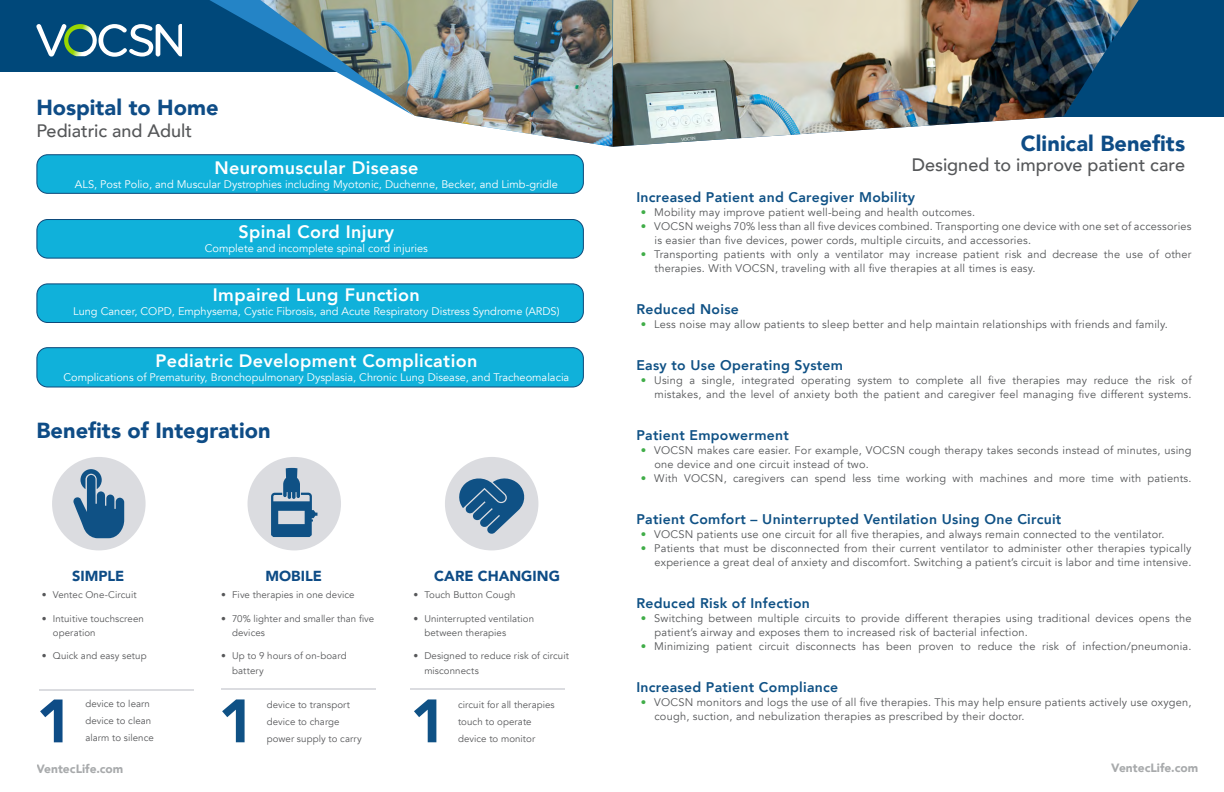
<style>
.page{position:relative;width:1224px;height:792px;background:#fff}
.page>*{position:absolute;margin:0;border:0;box-sizing:border-box;transform-origin:0 0}
.t1{font:900 60.5px "Avenir";color:#0f5185}
.t2{font:900 60.5px "Avenir";color:#0e4c86}
.t3{font:900 21.8px "Avenir";color:#0e4c86}
.t4{font:800 18px "Avenir";letter-spacing:.02em;color:#fff}
.t5{font:500 18px "Avenir";color:#555759}
.t6{font:900 14.5px "Avenir";color:#0e4c86}
.t7{font:800 14px "Avenir";letter-spacing:.02em;color:#0f5185}
.t8{font:900 12px "Avenir";letter-spacing:.005em;color:#a8aaac}
.t9{font:11px/14px "Avenir";letter-spacing:.02em;color:#555759}
.t10{font:11px "Avenir";color:#fff}
.t11{font:9.7px/14.5px "Avenir";letter-spacing:.01em;color:#57585a}
.s1{color:#41ad49}
</style>
<div class="page">
<div style="left:603px;top:0;width:621px;height:117px;background:#00487a"></div>
<div style="left:37px;top:155px;width:546px;height:38px;background:#10b1da;border-radius:11px"></div>
<div style="left:36px;top:154px;width:548px;height:40px;border:1px solid #0d497a;border-radius:11px"></div>
<div style="left:37px;top:220px;width:546px;height:38px;background:#10b1da;border-radius:11px"></div>
<div style="left:36px;top:219px;width:548px;height:40px;border:1px solid #0d497a;border-radius:11px"></div>
<div style="left:37px;top:284px;width:546px;height:39px;background:#10b1da;border-radius:11px"></div>
<div style="left:36px;top:283px;width:548px;height:40px;border:1px solid #0d497a;border-radius:11px"></div>
<div style="left:37px;top:348px;width:546px;height:39px;background:#10b1da;border-radius:11px"></div>
<div style="left:36px;top:347px;width:548px;height:40px;border:1px solid #0d497a;border-radius:11px"></div>
<div style="left:52px;top:457px;width:94px;height:93px;background:#dbdce0;border-radius:50%"></div>
<div style="left:248px;top:457px;width:93px;height:93px;background:#dbdce0;border-radius:50%"></div>
<div style="left:445px;top:457px;width:93px;height:93px;background:#dbdce0;border-radius:50%"></div>
<hr style="left:221px;top:689px;width:155px;height:1px;background:#dbdce0">
<hr style="left:39px;top:689px;width:155px;height:2px;background:#dbdce0">
<hr style="left:410px;top:689px;width:155px;height:1px;background:#dbdce0">
<svg style="left:459px;top:478px;width:66px;height:56px"></svg>
<svg style="left:271px;top:468px;width:46px;height:69px"></svg>
<svg style="left:73px;top:469px;width:51px;height:69px"></svg>
<div style="left:0;top:0;width:613px;height:72px;background:#00487a"></div>
<img style="left:613px;top:0;width:526px;height:147px">
<img style="left:414px;top:0;width:199px;height:147px">
<svg style="left:36px;top:24px;width:145px;height:32px"></svg>
<svg style="left:210px;top:0;width:204px;height:116px"></svg>
<h2 class="t3" style="left:36px;top:89px;width:184px">Hospital to Home</h2>
<h3 class="t5" style="left:36px;top:116px;width:157px">Pediatric and Adult</h3>
<h3 class="t4" style="left:214px;top:153px;width:206px">Neuromuscular Disease</h3>
<p class="t10" style="left:75px;top:177px;width:484px">ALS, Post Polio, and Muscular Dystrophies including Myotonic, Duchenne, Becker, and Limb-gridle</p>
<h3 class="t4" style="left:239px;top:218px;width:157px">Spinal Cord Injury</h3>
<p class="t10" style="left:205px;top:242px;width:225px">Complete and incomplete spinal cord injuries</p>
<h3 class="t4" style="left:213px;top:281px;width:208px">Impaired Lung Function</h3>
<p class="t10" style="left:73px;top:305px;width:488px">Lung Cancer, COPD, Emphysema, Cystic Fibrosis, and Acute Respiratory Distress Syndrome (ARDS)</p>
<h3 class="t4" style="left:155px;top:346px;width:323px">Pediatric Development Complication</h3>
<p class="t10" style="left:63px;top:370px;width:507px">Complications of Prematurity, Bronchopulmonary Dysplasia, Chronic Lung Disease, and Tracheomalacia</p>
<h2 class="t3" style="left:36px;top:412px;width:236px">Benefits of Integration</h2>
<h3 class="t6" style="left:72px;top:564px;width:53px">SIMPLE</h3>
<p class="t11" style="left:42px;top:588px;width:96px">• Ventec One-Circuit</p>
<p class="t11" style="left:53px;top:611px;width:93px;text-indent:-11px">• Intuitive touchscreen operation</p>
<p class="t11" style="left:42px;top:649px;width:106px">• Quick and easy setup</p>
<p class="t11" style="left:85px;top:696px;width:67px;line-height:16.9px">device to learn device to clean</p>
<h1 class="t2" style="left:36px;top:669px;width:37px">1</h1>
<p class="t11" style="left:85px;top:731px;width:70px">alarm to silence</p>
<h3 class="t6" style="left:266px;top:564px;width:58px">MOBILE</h3>
<p class="t11" style="left:221px;top:588px;width:135px">• Five therapies in one device</p>
<p class="t11" style="left:232px;top:611px;width:144px;text-indent:-11px">• 70% lighter and smaller than five devices</p>
<p class="t11" style="left:232px;top:649px;width:116px;text-indent:-11px">• Up to 9 hours of on-board battery</p>
<p class="t11" style="left:267px;top:696px;width:85px;line-height:16.9px">device to transport device to charge</p>
<h1 class="t1" style="left:218px;top:669px;width:37px">1</h1>
<p class="t11" style="left:267px;top:731px;width:97px">power supply to carry</p>
<h3 class="t6" style="left:434px;top:564px;width:127px">CARE CHANGING</h3>
<p class="t11" style="left:413px;top:588px;width:103px">• Touch Button Cough</p>
<p class="t11" style="left:424px;top:611px;width:111px;text-indent:-11px">• Uninterrupted ventilation between therapies</p>
<p class="t11" style="left:424px;top:649px;width:146px;text-indent:-11px">• Designed to reduce risk of circuit misconnects</p>
<p class="t11" style="left:458px;top:696px;width:98px;line-height:16.9px">circuit for all therapies touch to operate</p>
<h1 class="t1" style="left:410px;top:669px;width:37px">1</h1>
<p class="t11" style="left:458px;top:731px;width:79px">device to monitor</p>
<h2 class="t3" style="left:1021px;top:125px;width:166px">Clinical Benefits</h2>
<h3 class="t5" style="left:912px;top:150px;width:275px">Designed to improve patient care</h3>
<p class="t7" style="left:636px;top:186px;width:280px">Increased Patient and Caregiver Mobility</p>
<p class="t9" style="left:641px;top:205px;width:336px"><span class="s1">•</span> Mobility may improve patient well-being and health outcomes.</p>
<p class="t9" style="left:654px;top:219px;width:539px;text-indent:-13px"><span class="s1">•</span> VOCSN weighs 70% less than all five devices combined. Transporting one device with one set of accessories is easier than five devices, power cords, multiple circuits, and accessories.</p>
<p class="t9" style="left:654px;top:247px;width:539px;text-indent:-13px"><span class="s1">•</span> Transporting patients with only a ventilator may increase patient risk and decrease the use of other therapies. With VOCSN, traveling with all five therapies at all times is easy.</p>
<p class="t7" style="left:636px;top:298px;width:104px">Reduced Noise</p>
<p class="t9" style="left:641px;top:318px;width:528px"><span class="s1">•</span> Less noise may allow patients to sleep better and help maintain relationships with friends and family.</p>
<p class="t7" style="left:636px;top:354px;width:208px">Easy to Use Operating System</p>
<p class="t9" style="left:641px;top:374px;width:552px;text-align:right"><span class="s1">•</span> Using a single, integrated operating system to complete all five therapies may reduce the risk of mistakes, and the level of anxiety both the patient and caregiver feel managing five different systems.</p>
<p class="t7" style="left:636px;top:424px;width:154px">Patient Empowerment</p>
<p class="t9" style="left:654px;top:444px;width:539px;text-indent:-13px"><span class="s1">•</span> VOCSN makes care easier. For example, VOCSN cough therapy takes seconds instead of minutes, using one device and one circuit instead of two.</p>
<p class="t9" style="left:641px;top:472px;width:552px"><span class="s1">•</span> With VOCSN, caregivers can spend less time working with machines and more time with patients.</p>
<p class="t7" style="left:636px;top:508px;width:426px">Patient Comfort – Uninterrupted Ventilation Using One Circuit</p>
<p class="t9" style="left:641px;top:528px;width:525px"><span class="s1">•</span> VOCSN patients use one circuit for all five therapies, and always remain connected to the ventilator.</p>
<p class="t9" style="left:641px;top:542px;width:552px;text-align:right"><span class="s1">•</span> Patients that must be disconnected from their current ventilator to administer other therapies typically experience a great deal of anxiety and discomfort. Switching a patient’s circuit is labor and time intensive.</p>
<p class="t7" style="left:636px;top:592px;width:175px">Reduced Risk of Infection</p>
<p class="t9" style="left:654px;top:612px;width:539px;text-indent:-13px"><span class="s1">•</span> Switching between multiple circuits to provide different therapies using traditional devices opens the patient’s airway and exposes them to increased risk of bacterial infection.</p>
<p class="t9" style="left:641px;top:640px;width:552px"><span class="s1">•</span> Minimizing patient circuit disconnects has been proven to reduce the risk of infection/pneumonia.</p>
<p class="t7" style="left:636px;top:676px;width:203px">Increased Patient Compliance</p>
<p class="t9" style="left:654px;top:696px;width:539px;text-indent:-13px"><span class="s1">•</span> VOCSN monitors and logs the use of all five therapies. This may help ensure patients actively use oxygen, cough, suction, and nebulization therapies as prescribed by their doctor.</p>
<p class="t8" style="left:36px;top:759px;width:88px">VentecLife.com</p>
<p class="t8" style="left:1111px;top:758px;width:88px">VentecLife.com</p>
</div>
